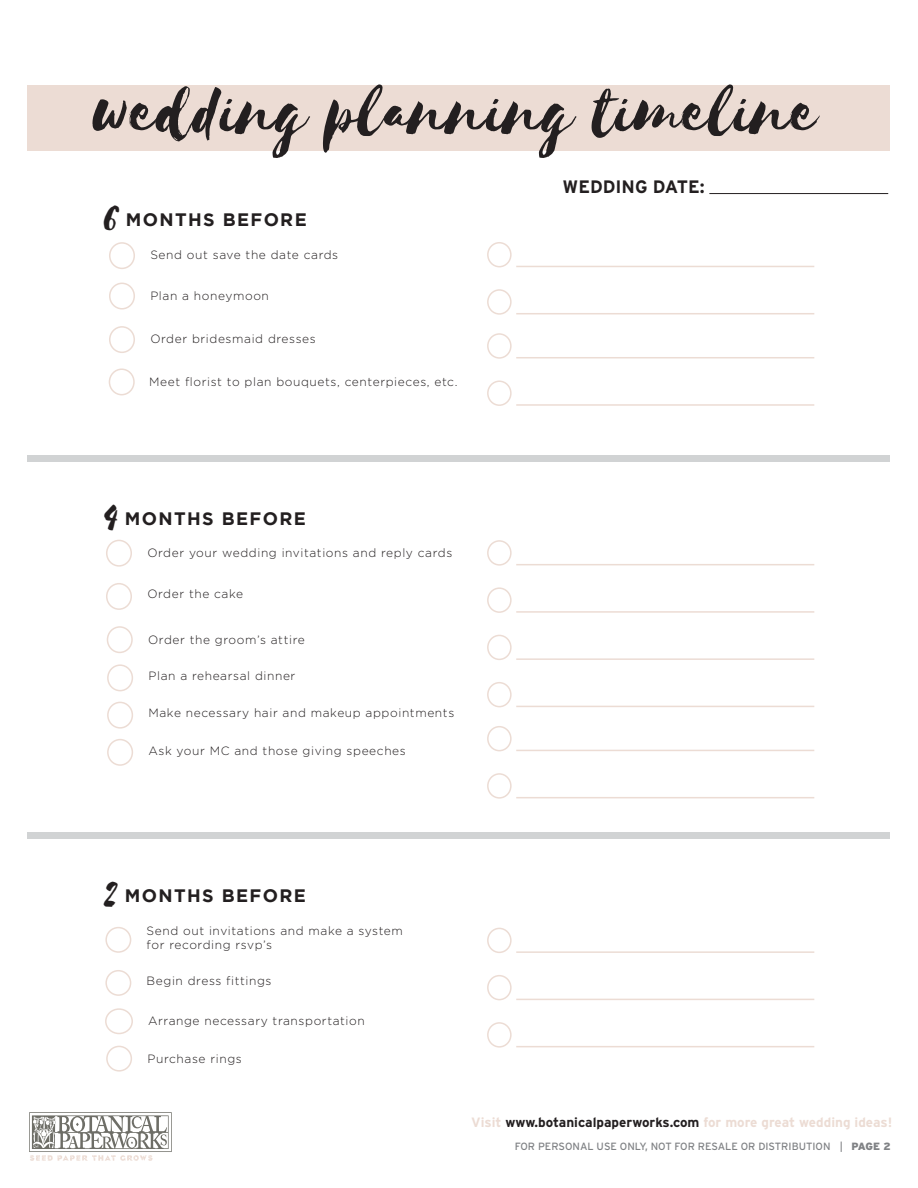
<style>
.page{position:relative;width:918px;height:1188px;background:#fff}
.page>*{position:absolute;margin:0;border:0;box-sizing:border-box;transform-origin:0 0}
.t1{font:78px "Selima";color:#231f20}
.t2{font:45px "Selima";color:#231f20}
.t3{font:700 18px "Gotham";letter-spacing:.075em;color:#231f20}
.t4{font:700 18px "Interstate";color:#231f20}
.t5{font:700 13.5px "Interstate";color:#ecdcd4}
.t6{font:300 12px/14.4px "Gotham";letter-spacing:.05em;color:#231f20}
.t7{font:10.5px "Interstate";color:#808285}
.s1{color:#231f20}
.s2{font-weight:900}
</style>
<div class="page">
<div style="left:28px;top:85px;width:862px;height:65px;background:#ecdcd4"></div>
<svg style="left:29px;top:1112px;width:143px;height:49px"></svg>
<hr style="left:709px;top:193px;width:179px;height:1px;background:#231f20">
<div style="left:109px;top:242px;width:26px;height:27px;border:2px solid #ecdcd4;border-radius:50%"></div>
<div style="left:109px;top:326px;width:26px;height:27px;border:2px solid #ecdcd4;border-radius:50%"></div>
<div style="left:109px;top:283px;width:26px;height:27px;border:2px solid #ecdcd4;border-radius:50%"></div>
<div style="left:109px;top:368px;width:26px;height:27px;border:2px solid #ecdcd4;border-radius:50%"></div>
<div style="left:106px;top:540px;width:26px;height:27px;border:2px solid #ecdcd4;border-radius:50%"></div>
<div style="left:107px;top:664px;width:26px;height:27px;border:2px solid #ecdcd4;border-radius:50%"></div>
<div style="left:106px;top:583px;width:26px;height:27px;border:2px solid #ecdcd4;border-radius:50%"></div>
<div style="left:107px;top:626px;width:26px;height:27px;border:2px solid #ecdcd4;border-radius:50%"></div>
<div style="left:105px;top:927px;width:26px;height:26px;border:2px solid #ecdcd4;border-radius:50%"></div>
<div style="left:105px;top:1008px;width:28px;height:26px;border:2px solid #ecdcd4;border-radius:50%"></div>
<div style="left:105px;top:970px;width:26px;height:26px;border:2px solid #ecdcd4;border-radius:50%"></div>
<div style="left:106px;top:1046px;width:26px;height:26px;border:2px solid #ecdcd4;border-radius:50%"></div>
<div style="left:107px;top:702px;width:26px;height:27px;border:2px solid #ecdcd4;border-radius:50%"></div>
<div style="left:107px;top:739px;width:26px;height:27px;border:2px solid #ecdcd4;border-radius:50%"></div>
<div style="left:487px;top:726px;width:25px;height:25px;border:2px solid #ecdcd4;border-radius:50%"></div>
<hr style="left:516px;top:750px;width:298px;height:1px;background:#ecdcd4">
<div style="left:487px;top:333px;width:25px;height:26px;border:2px solid #ecdcd4;border-radius:50%"></div>
<hr style="left:516px;top:357px;width:298px;height:1px;background:#ecdcd4">
<div style="left:487px;top:540px;width:25px;height:26px;border:2px solid #ecdcd4;border-radius:50%"></div>
<hr style="left:516px;top:564px;width:298px;height:1px;background:#ecdcd4">
<div style="left:487px;top:773px;width:25px;height:26px;border:2px solid #ecdcd4;border-radius:50%"></div>
<hr style="left:516px;top:797px;width:298px;height:1px;background:#ecdcd4">
<div style="left:487px;top:380px;width:25px;height:26px;border:2px solid #ecdcd4;border-radius:50%"></div>
<hr style="left:516px;top:404px;width:298px;height:2px;background:#ecdcd4">
<div style="left:487px;top:587px;width:25px;height:26px;border:2px solid #ecdcd4;border-radius:50%"></div>
<hr style="left:516px;top:611px;width:298px;height:2px;background:#ecdcd4">
<div style="left:487px;top:928px;width:25px;height:25px;border:2px solid #ecdcd4;border-radius:50%"></div>
<hr style="left:516px;top:951px;width:298px;height:2px;background:#ecdcd4">
<div style="left:487px;top:635px;width:25px;height:25px;border:2px solid #ecdcd4;border-radius:50%"></div>
<hr style="left:516px;top:658px;width:298px;height:2px;background:#ecdcd4">
<div style="left:487px;top:242px;width:25px;height:25px;border:2px solid #ecdcd4;border-radius:50%"></div>
<hr style="left:516px;top:266px;width:298px;height:1px;background:#ecdcd4">
<div style="left:487px;top:975px;width:25px;height:25px;border:2px solid #ecdcd4;border-radius:50%"></div>
<hr style="left:516px;top:999px;width:298px;height:1px;background:#ecdcd4">
<div style="left:487px;top:682px;width:25px;height:25px;border:2px solid #ecdcd4;border-radius:50%"></div>
<hr style="left:516px;top:706px;width:298px;height:1px;background:#ecdcd4">
<div style="left:487px;top:289px;width:25px;height:26px;border:2px solid #ecdcd4;border-radius:50%"></div>
<hr style="left:516px;top:313px;width:298px;height:1px;background:#ecdcd4">
<div style="left:487px;top:1022px;width:25px;height:26px;border:2px solid #ecdcd4;border-radius:50%"></div>
<hr style="left:516px;top:1046px;width:298px;height:1px;background:#ecdcd4">
<div style="left:28px;top:455px;width:862px;height:7px;background:#d1d3d4"></div>
<div style="left:28px;top:832px;width:862px;height:6px;background:#d1d3d4"></div>
<h1 class="t1" style="left:93px;top:69px;width:727px">wedding planning timeline</h1>
<p class="t2" style="left:104px;top:193px;width:17px">6</p>
<p class="t3" style="left:126px;top:209px;width:182px">MONTHS BEFORE</p>
<p class="t6" style="left:150px;top:248px;width:189px">Send out save the date cards</p>
<p class="t6" style="left:150px;top:288px;width:120px">Plan a honeymoon</p>
<p class="t6" style="left:150px;top:331px;width:167px">Order bridesmaid dresses</p>
<p class="t6" style="left:149px;top:374px;width:310px">Meet florist to plan bouquets, centerpieces, etc.</p>
<p class="t2" style="left:104px;top:492px;width:16px">4</p>
<p class="t3" style="left:125px;top:509px;width:182px">MONTHS BEFORE</p>
<p class="t6" style="left:147px;top:545px;width:306px">Order your wedding invitations and reply cards</p>
<p class="t6" style="left:147px;top:587px;width:97px">Order the cake</p>
<p class="t6" style="left:148px;top:632px;width:158px">Order the groom’s attire</p>
<p class="t6" style="left:148px;top:669px;width:148px">Plan a rehearsal dinner</p>
<p class="t6" style="left:148px;top:706px;width:307px">Make necessary hair and makeup appointments</p>
<p class="t6" style="left:148px;top:743px;width:259px">Ask your MC and those giving speeches</p>
<h3 class="t4" style="left:562px;top:177px;width:144px">WEDDING DATE:</h3>
<p class="t2" style="left:104px;top:869px;width:16px">2</p>
<p class="t3" style="left:125px;top:885px;width:182px">MONTHS BEFORE</p>
<p class="t6" style="left:147px;top:923px;width:258px">Send out invitations and make a system for recording rsvp’s</p>
<p class="t6" style="left:147px;top:974px;width:126px">Begin dress fittings</p>
<p class="t6" style="left:148px;top:1014px;width:218px">Arrange necessary transportation</p>
<p class="t6" style="left:147px;top:1051px;width:96px">Purchase rings</p>
<p class="t5" style="left:471px;top:1115px;width:423px">Visit <span class="s1">www.botanicalpaperworks.com</span> for more great wedding ideas!</p>
<p class="t7" style="left:515px;top:1140px;width:378px">FOR PERSONAL USE ONLY, NOT FOR RESALE OR DISTRIBUTION | <span class="s2">PAGE 2</span></p>
</div>
